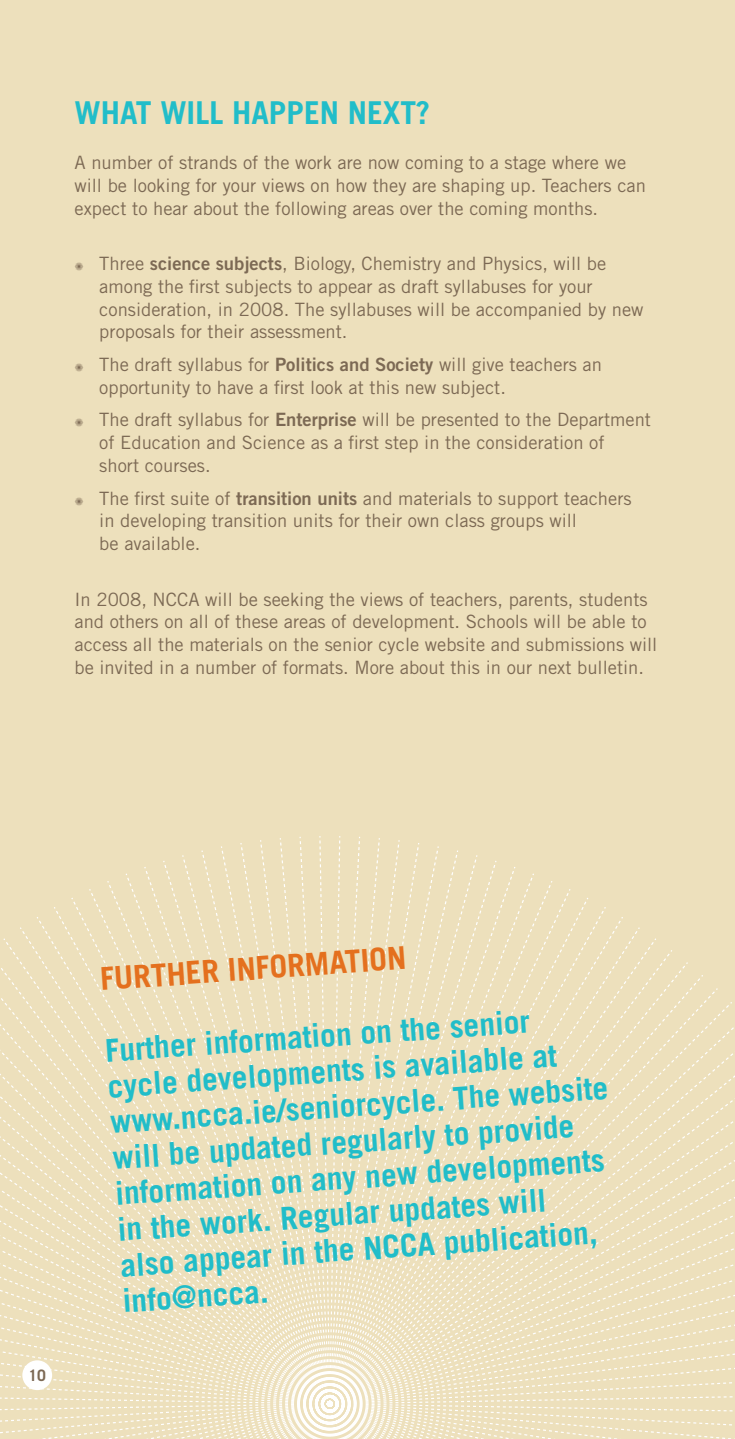
<style>
.page{position:relative;width:735px;height:1439px;background:#fff}
.page>*{position:absolute;margin:0;border:0;box-sizing:border-box;transform-origin:0 0}
.t1{font:700 31.5px/35.9px "Trade Gothic";color:#21bdc9}
.t2{font:700 31.5px "Trade Gothic";color:#e4701e}
.t3{font:18.38px/22.8px "Trade Gothic";color:#7c6954}
.t4{font:700 15.75px "Trade Gothic";color:#7c6954}
.s1{font-family:"Trade Gothic Bold Two"}
</style>
<div class="page">
<div style="left:0;top:0;width:734px;height:1439px;background:#ede0bc"></div>
<svg style="left:0;top:836px;width:734px;height:603px"></svg>
<div style="left:22px;top:1360px;width:30px;height:30px;background:#fff;border-radius:50%"></div>
<h1 class="t1" style="left:74px;top:94px;width:357px">WHAT WILL HAPPEN NEXT?</h1>
<p class="t3" style="left:74px;top:151px;width:572px">A number of strands of the work are now coming to a stage where we will be looking for your views on how they are shaping up. Teachers can expect to hear about the following areas over the coming months.</p>
<p class="t3" style="left:99px;top:252px;width:545px">Three <span class="s1">science subjects</span>, Biology, Chemistry and Physics, will be among the first subjects to appear as draft syllabuses for your consideration, in 2008. The syllabuses will be accompanied by new proposals for their assessment.</p>
<p class="t3" style="left:99px;top:353px;width:504px">The draft syllabus for <span class="s1">Politics and Society</span> will give teachers an opportunity to have a first look at this new subject.</p>
<p class="t3" style="left:99px;top:408px;width:553px">The draft syllabus for <span class="s1">Enterprise</span> will be presented to the Department of Education and Science as a first step in the consideration of<br>short courses.</p>
<p class="t3" style="left:99px;top:486px;width:533px">The first suite of <span class="s1">transition units</span> and materials to support teachers in developing transition units for their own class groups will<br>be available.</p>
<p class="t3" style="left:74px;top:587px;width:584px">In 2008, NCCA will be seeking the views of teachers, parents, students and others on all of these areas of development. Schools will be able to access all the materials on the senior cycle website and submissions will be invited in a number of formats. More about this in our next bulletin.</p>
<p class="t4" style="left:28px;top:1365px;width:19px">1 0</p>
<h1 class="t2" style="left:99px;top:959px;width:308px;rotate:-4deg">FURTH ER INF ORMAT ION</h1>
<p class="t1" style="left:104px;top:1032px;width:500px;rotate:-4deg">FURTHERINFORMATION ON THE SENIOR CYCLE DEVELOPMENTS IS AVAILABLE AT WWW.NCCA.IE/SENIORCYCLE. THE WEBSITE WILL BE UPDATED REGULARLY TO PROVIDE INFORMATION ON ANY NEW DEVELOPMENTS IN THE WORK. REGULARUPDATES WILL<br>ALSO APPEARIN THE NCCA PUBLICATION, INFO@NCCA.</p>
</div>
